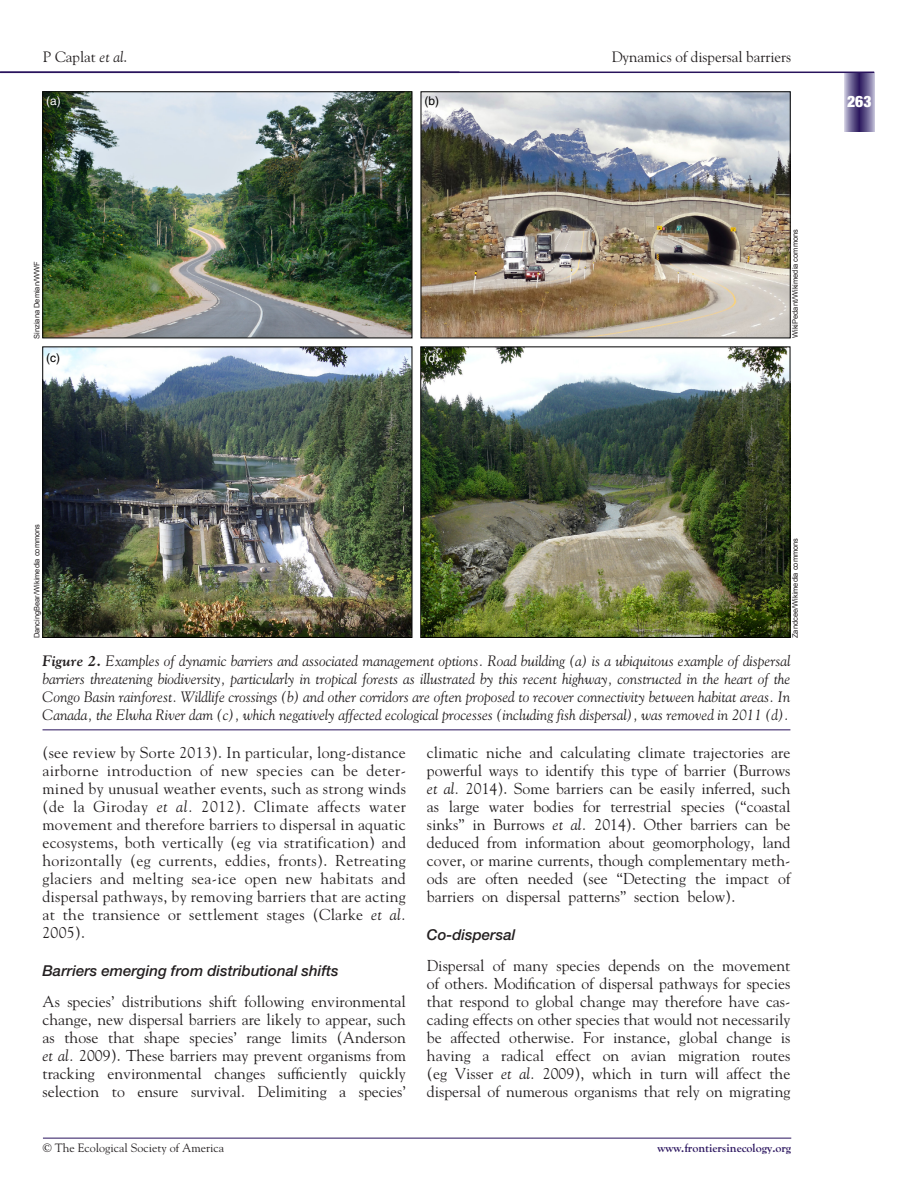
<style>
.page{position:relative;width:918px;height:1188px;background:#fff}
.page>*{position:absolute;margin:0;border:0;box-sizing:border-box;transform-origin:0 0}
.t1{font:15.75px/18px "Goudy";color:#231f20;text-align:justify}
.t2{font:900 condensed 15.75px "Helvetica Neue";color:#fff}
.t3{font:italic 15px/18px "Goudy";color:#231f20;text-align:justify}
.t4{font:italic 500 15px "Helvetica Neue";color:#231f20}
.t5{font:15px "Goudy";color:#231f20}
.t6{font:12px "Goudy";color:#231f20}
.t7{font:700 12px "Goudy";color:#29135d}
.t8{font:12px "Helvetica";color:#fff}
.t9{font:12px "Helvetica";color:#000}
.t10{font:7.5px "Arial";color:#231f20}
.s1{font-style:italic}
.s2{font-weight:700}
</style>
<div class="page">
<svg style="left:844px;top:73px;width:30px;height:59px;background:#706696"></svg>
<hr style="left:0;top:72px;width:874px;height:1px;background:#29135d">
<hr style="left:43px;top:1138px;width:748px;height:1px;background:#29135d">
<hr style="left:43px;top:729px;width:747px;height:1px;background:#29135d">
<img style="left:42px;top:91px;width:749px;height:547px">
<p class="t5" style="left:43px;top:47px;width:86px">P Caplat <span class="s1">et al</span>.</p>
<p class="t5" style="left:612px;top:47px;width:181px">Dynamics of dispersal barriers</p>
<p class="t8" style="left:46px;top:94px;width:16px">(a)</p>
<p class="t9" style="left:424px;top:94px;width:16px">(b)</p>
<p class="t10" style="left:32px;top:339px;width:79px;rotate:-90deg">Sinziana Demian/WWF</p>
<p class="t9" style="left:46px;top:350px;width:15px">(c)</p>
<p class="t8" style="left:424px;top:350px;width:16px">(d)</p>
<p class="t10" style="left:790px;top:338px;width:111px;rotate:-90deg">WikiPedant/Wikimedia commons</p>
<p class="t2" style="left:847px;top:92px;width:26px">263</p>
<p class="t10" style="left:32px;top:638px;width:116px;rotate:-90deg">DancingBear/Wikimedia commons</p>
<p class="t10" style="left:790px;top:638px;width:102px;rotate:-90deg">Zandcee/Wikimedia commons</p>
<p class="t3" style="left:43px;top:652px;width:749px"><span class="s2">Figure 2.</span> Examples of dynamic barriers and associated management options. Road building (a) is a ubiquitous example of dispersal barriers threatening biodiversity, particularly in tropical forests as illustrated by this recent highway, constructed in the heart of the Congo Basin rainforest. Wildlife crossings (b) and other corridors are often proposed to recover connectivity between habitat areas. In Canada, the Elwha River dam (c), which negatively affected ecological processes (including fish dispersal), was removed in 2011 (d).</p>
<p class="t1" style="left:42px;top:743px;width:365px">(see review by Sorte 2013). In particular, long-distance airborne introduction of new species can be deter&shy;mined by unusual weather events, such as strong winds (de la Giroday <span class="s1">et al.</span> 2012). Climate affects water movement and therefore barriers to dispersal in aquatic ecosystems, both vertically (eg via stratification) and horizontally (eg currents, eddies, fronts). Retreating glaciers and melting sea-ice open new habitats and dispersal pathways, by removing barriers that are acting at the transience or settlement stages (Clarke <span class="s1">et al.<br></span>2005).</p>
<p class="t4" style="left:42px;top:962px;width:298px">Barriers emerging from distributional shifts</p>
<p class="t1" style="left:42px;top:992px;width:365px">As species’ distributions shift following environmental change, new dispersal barriers are likely to appear, such as those that shape species’ range limits (Anderson <span class="s1">et al.</span> 2009). These barriers may prevent organisms from tracking environmental changes sufficiently quickly selection to ensure survival. Delimiting a species’</p>
<p class="t1" style="left:427px;top:743px;width:365px">climatic niche and calculating climate trajectories are powerful ways to identify this type of barrier (Burrows <span class="s1">et al.</span> 2014). Some barriers can be easily inferred, such as large water bodies for terrestrial species (“coastal sinks” in Burrows <span class="s1">et al.</span> 2014). Other barriers can be deduced from information about geomorphology, land cover, or marine currents, though complementary meth&shy;ods are often needed (see “Detecting the impact of barriers on dispersal patterns” section below).</p>
<p class="t4" style="left:427px;top:926px;width:90px">Co-dispersal</p>
<p class="t1" style="left:427px;top:956px;width:365px">Dispersal of many species depends on the movement of others. Modification of dispersal pathways for species that respond to global change may therefore have cas&shy;cading effects on other species that would not necessarily be affected otherwise. For instance, global change is having a radical effect on avian migration routes (eg Visser <span class="s1">et al.</span> 2009), which in turn will affect the dispersal of numerous organisms that rely on migrating</p>
<p class="t6" style="left:43px;top:1140px;width:183px">© The Ecological Society of America</p>
<p class="t7" style="left:658px;top:1141px;width:135px">www.frontiersinecology.org</p>
</div>
